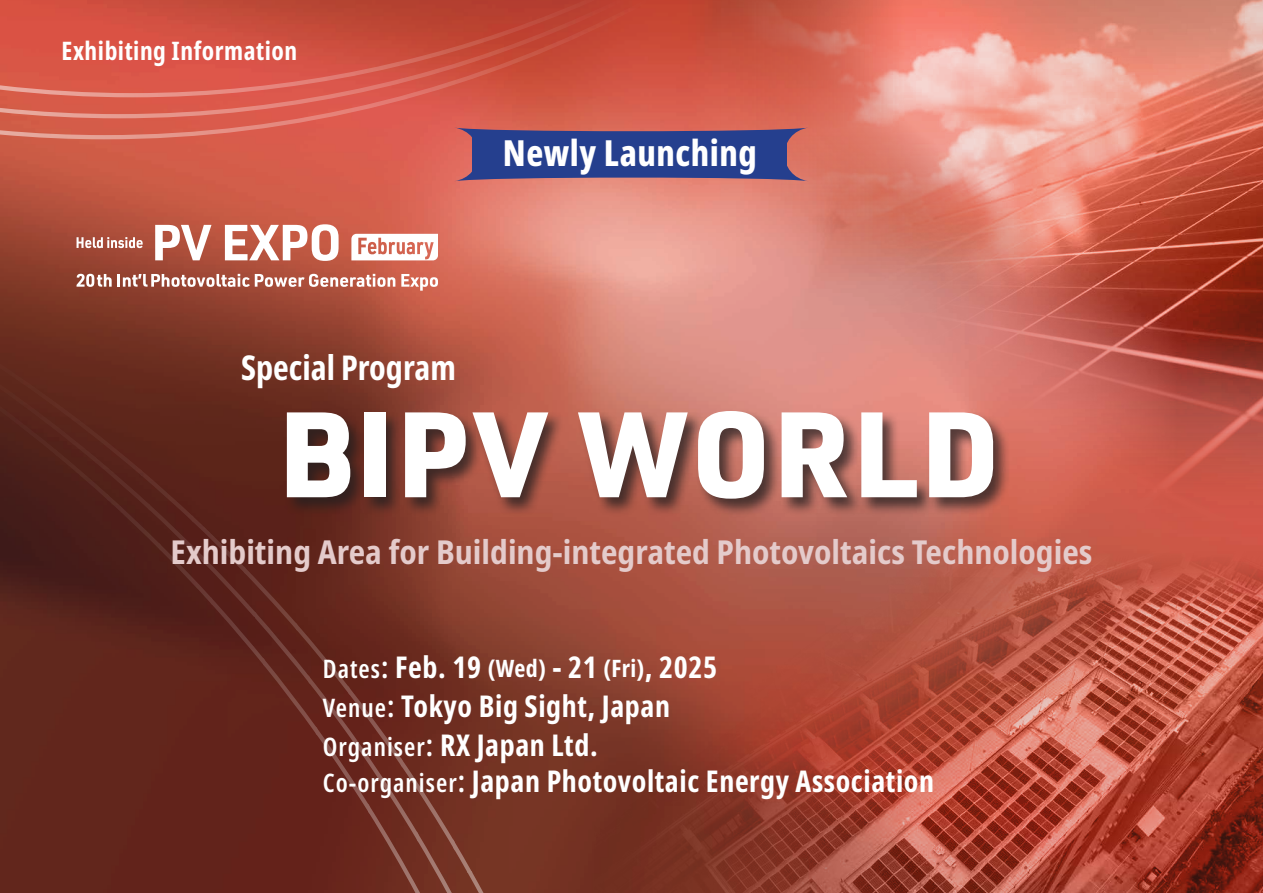
<style>
.page{position:relative;width:1263px;height:893px;background:#fff}
.page>*{position:absolute;margin:0;border:0;box-sizing:border-box;transform-origin:0 0}
.t1{font:900 118.8px "URWDIN";letter-spacing:.02em;color:#fff}
.t2{font:800 extra-condensed 36px "Noto Sans";letter-spacing:.015em;color:#fff}
.t3{font:700 extra-condensed 34.2px "Noto Sans";color:#fff}
.t4{font:700 condensed 33px "Noto Sans";color:#e4cbcb}
.t5{font:700 extra-condensed 30px "Noto Sans";letter-spacing:.02em;color:#fff}
.t6{font:600 extra-condensed 25.5px "Noto Sans";letter-spacing:.04em;color:#fff}
.t7{font:700 extra-condensed 25.5px "Noto Sans";letter-spacing:.02em;color:#fff}
.t8{font:700 extra-condensed 24px "Noto Sans";letter-spacing:.02em;color:#fff}
.s1{font-weight:600}
.s2{font-size:24px}
</style>
<div class="page">
<img style="left:0;top:0;width:691px;height:893px">
<img style="left:570px;top:544px;width:693px;height:349px">
<img style="left:691px;top:0;width:572px;height:547px">
<img style="left:467px;top:873px;width:2px;height:19px">
<img style="left:418px;top:758px;width:37px;height:134px">
<img style="left:453px;top:839px;width:19px;height:34px">
<img style="left:348px;top:686px;width:56px;height:132px">
<img style="left:310px;top:622px;width:41px;height:53px">
<img style="left:265px;top:566px;width:33px;height:45px">
<img style="left:203px;top:515px;width:43px;height:39px">
<img style="left:140px;top:469px;width:54px;height:84px">
<img style="left:88px;top:427px;width:55px;height:77px">
<div style="left:0;top:363px;width:91px;height:18px;background:#62291d"></div>
<img style="left:368px;top:803px;width:53px;height:89px">
<img style="left:315px;top:690px;width:55px;height:124px">
<img style="left:262px;top:626px;width:55px;height:110px">
<img style="left:211px;top:565px;width:54px;height:101px">
<img style="left:159px;top:543px;width:53px;height:62px">
<img style="left:107px;top:494px;width:54px;height:57px">
<img style="left:55px;top:449px;width:54px;height:52px">
<img style="left:469px;top:868px;width:36px;height:24px">
<img style="left:417px;top:831px;width:36px;height:61px">
<img style="left:362px;top:747px;width:56px;height:95px">
<img style="left:308px;top:675px;width:56px;height:82px">
<img style="left:255px;top:611px;width:55px;height:73px">
<img style="left:201px;top:554px;width:55px;height:63px">
<img style="left:148px;top:503px;width:55px;height:59px">
<img style="left:95px;top:456px;width:55px;height:54px">
<img style="left:0;top:381px;width:96px;height:82px">
<img style="left:0;top:0;width:653px;height:139px">
<img style="left:0;top:0;width:626px;height:118px">
<svg style="left:454px;top:128px;width:355px;height:53px;background:#8e5c76"></svg>
<div style="left:473px;top:135px;width:314px;height:40px;background:#253f8e"></div>
<div style="left:284px;top:409px;width:726px;height:109px;background:#231f20;opacity:.75"></div>
<svg style="left:77px;top:274px;width:35px;height:13px"></svg>
<svg style="left:118px;top:274px;width:277px;height:13px"></svg>
<svg style="left:401px;top:274px;width:37px;height:17px"></svg>
<svg style="left:155px;top:225px;width:56px;height:35px"></svg>
<svg style="left:225px;top:224px;width:114px;height:37px"></svg>
<svg style="left:351px;top:234px;width:87px;height:26px"></svg>
<svg style="left:77px;top:237px;width:66px;height:11px"></svg>
<p class="t7" style="left:62px;top:32px;width:237px">Exhibiting Information</p>
<p class="t2" style="left:503px;top:126px;width:256px">Newly Launching</p>
<p class="t3" style="left:241px;top:342px;width:216px">Special Program</p>
<h1 class="t1" style="left:278px;top:372px;width:723px">BIPV WORLD</h1>
<p class="t4" style="left:171px;top:528px;width:923px">Exhibiting Area for Building-integrated Photovoltaics Technologies</p>
<p class="t5" style="left:381px;top:646px;width:101px"><span class="s1">:</span> Feb. 19</p>
<p class="t6" style="left:323px;top:651px;width:59px">Dates</p>
<p class="t5" style="left:538px;top:646px;width:60px">-<span class="s2">)</span> 21</p>
<p class="t8" style="left:488px;top:651px;width:52px">(Wed</p>
<p class="t5" style="left:637px;top:646px;width:82px">,<span class="s2">(</span> 2025</p>
<p class="t8" style="left:603px;top:651px;width:35px">(Fri</p>
<p class="t5" style="left:387px;top:685px;width:284px"><span class="s1">:</span> Tokyo Big Sight, Japan</p>
<p class="t6" style="left:323px;top:690px;width:65px">Venue</p>
<p class="t5" style="left:426px;top:724px;width:173px"><span class="s1">:</span> RX Japan Ltd.</p>
<p class="t6" style="left:323px;top:729px;width:104px">Organiser</p>
<p class="t5" style="left:458px;top:760px;width:478px"><span class="s1">:</span> Japan Photovoltaic Energy Association</p>
<p class="t6" style="left:323px;top:765px;width:135px">Co-organiser</p>
</div>
